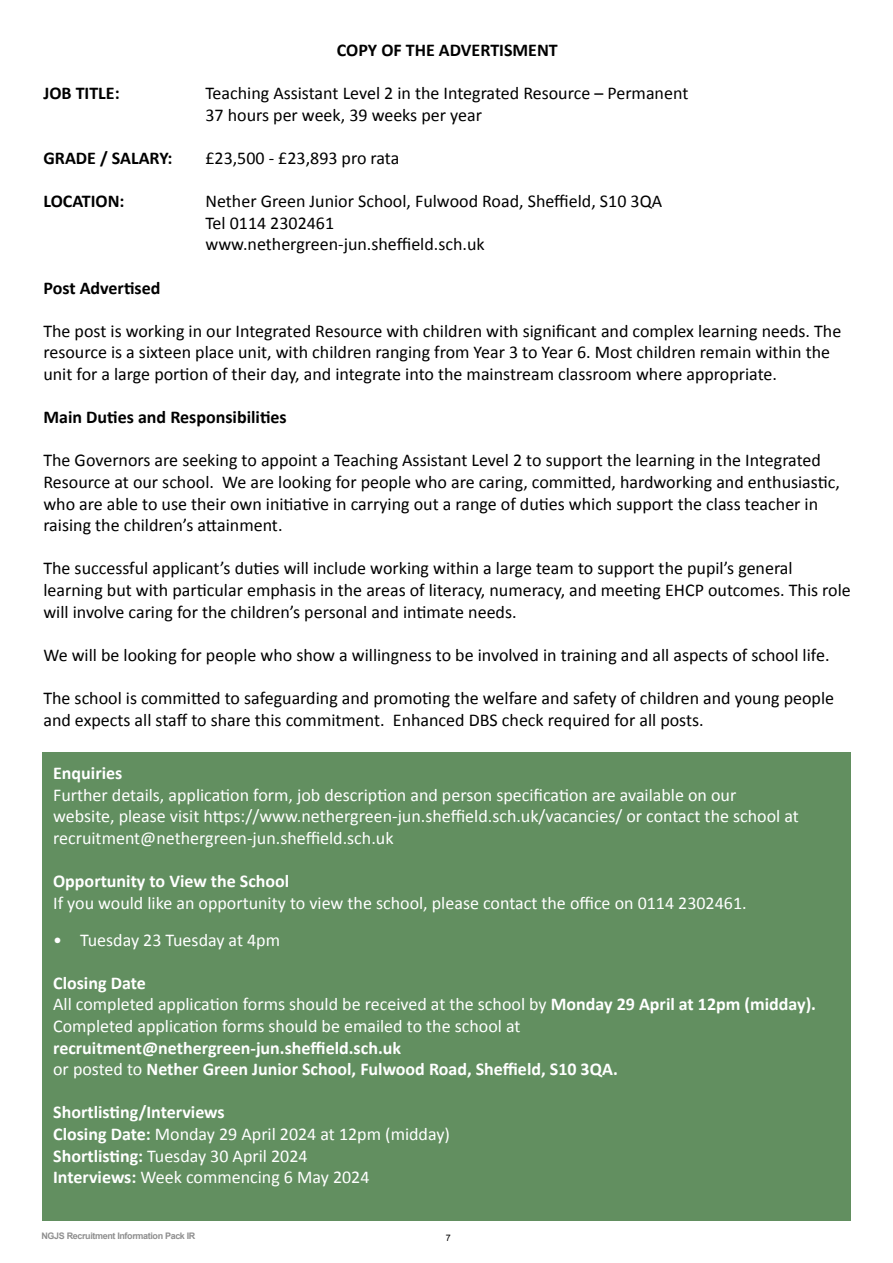
<style>
.page{position:relative;width:893px;height:1263px;background:#fff}
.page>*{position:absolute;margin:0;border:0;box-sizing:border-box;transform-origin:0 0}
.t1{font:18px/21.6px "Calibri";color:#000}
.t2{font:18px/21.6px "Calibri";color:#fff}
.t3{font:700 18px/21.6px "Calibri";color:#fff}
.t4{font:700 18px "Calibri";color:#000}
.t5{font:700 9px "Arial";letter-spacing:-.04em;color:#8f8f8f}
.t6{font:9px "Arial";color:#000}
.s1{font-weight:700}
.s2{font-weight:400}
</style>
<div class="page">
<hr style="left:0;top:0;width:1px;height:1263px;background:#fffdeb">
<div style="left:42px;top:752px;width:808px;height:468px;background:#628f60"></div>
<p class="t4" style="left:337px;top:37px;width:222px">COPY OF THE ADVERTISMENT</p>
<p class="t4" style="left:43px;top:81px;width:78px">JOB TITLE:</p>
<p class="t1" style="left:205px;top:82px;width:484px">Teaching Assistant Level 2 in the Integrated Resource – Permanent<br>37 hours per week, 39 weeks per year</p>
<p class="t4" style="left:43px;top:145px;width:131px">GRADE / SALARY:</p>
<p class="t1" style="left:205px;top:147px;width:195px">£23,500 - £23,893 pro rata</p>
<p class="t4" style="left:43px;top:189px;width:83px">LOCATION:</p>
<p class="t1" style="left:205px;top:190px;width:458px">Nether Green Junior School, Fulwood Road, Sheffield, S10 3QA<br>Tel 0114 2302461<br>www.nethergreen-jun.sheffield.sch.uk</p>
<p class="t4" style="left:43px;top:275px;width:119px">Post Advertised</p>
<p class="t1" style="left:43px;top:320px;width:799px">The post is working in our Integrated Resource with children with significant and complex learning needs. The resource is a sixteen place unit, with children ranging from Year 3 to Year 6. Most children remain within the unit for a large portion of their day, and integrate into the mainstream classroom where appropriate.</p>
<p class="t4" style="left:43px;top:405px;width:245px">Main Duties and Responsibilities</p>
<p class="t1" style="left:43px;top:449px;width:798px">The Governors are seeking to appoint a Teaching Assistant Level 2 to support the learning in the Integrated Resource at our school. We are looking for people who are caring, committed, hardworking and enthusiastic, who are able to use their own initiative in carrying out a range of duties which support the class teacher in raising the children’s attainment.</p>
<p class="t1" style="left:43px;top:557px;width:809px">The successful applicant’s duties will include working within a large team to support the pupil’s general learning but with particular emphasis in the areas of literacy, numeracy, and meeting EHCP outcomes. This role will involve caring for the children’s personal and intimate needs.</p>
<p class="t1" style="left:43px;top:644px;width:788px">We will be looking for people who show a willingness to be involved in training and all aspects of school life.</p>
<p class="t1" style="left:43px;top:687px;width:792px">The school is committed to safeguarding and promoting the welfare and safety of children and young people and expects all staff to share this commitment. Enhanced DBS check required for all posts.</p>
<p class="t3" style="left:53px;top:762px;width:71px">Enquiries</p>
<p class="t2" style="left:53px;top:784px;width:747px">Further details, application form, job description and person specification are available on our website, please visit https://www.nethergreen-jun.sheffield.sch.uk/vacancies/ or contact the school at recruitment@nethergreen-jun.sheffield.sch.uk</p>
<p class="t3" style="left:53px;top:870px;width:238px">Opportunity to View the School</p>
<p class="t2" style="left:53px;top:892px;width:695px">If you would like an opportunity to view the school, please contact the office on 0114 2302461.</p>
<p class="t2" style="left:53px;top:928px;width:228px">• Tuesday 23 Tuesday at 4pm</p>
<p class="t2" style="left:53px;top:971px;width:764px"><span class="s1">Closing Date<br></span>All completed application forms should be received at the school by <span class="s1">Monday 29 April at 12pm (midday).<br></span>Completed application forms should be emailed to the school at</p>
<p class="t3" style="left:53px;top:1036px;width:566px">recruitment@nethergreen-jun.sheffield.sch.uk<br><span class="s2">or posted to</span> Nether Green Junior School, Fulwood Road, Sheffield, S10 3QA.</p>
<p class="t2" style="left:53px;top:1101px;width:398px"><span class="s1">Shortlisting/Interviews<br>Closing Date:</span> Monday 29 April 2024 at 12pm (midday)<br><span class="s1">Shortlisting:</span> Tuesday 30 April 2024<br><span class="s1">Interviews:</span> Week commencing 6 May 2024</p>
<p class="t5" style="left:41px;top:1229px;width:155px">NGJS Recruitment Information Pack IR</p>
<p class="t6" style="left:446px;top:1232px;width:7px">7</p>
</div>
